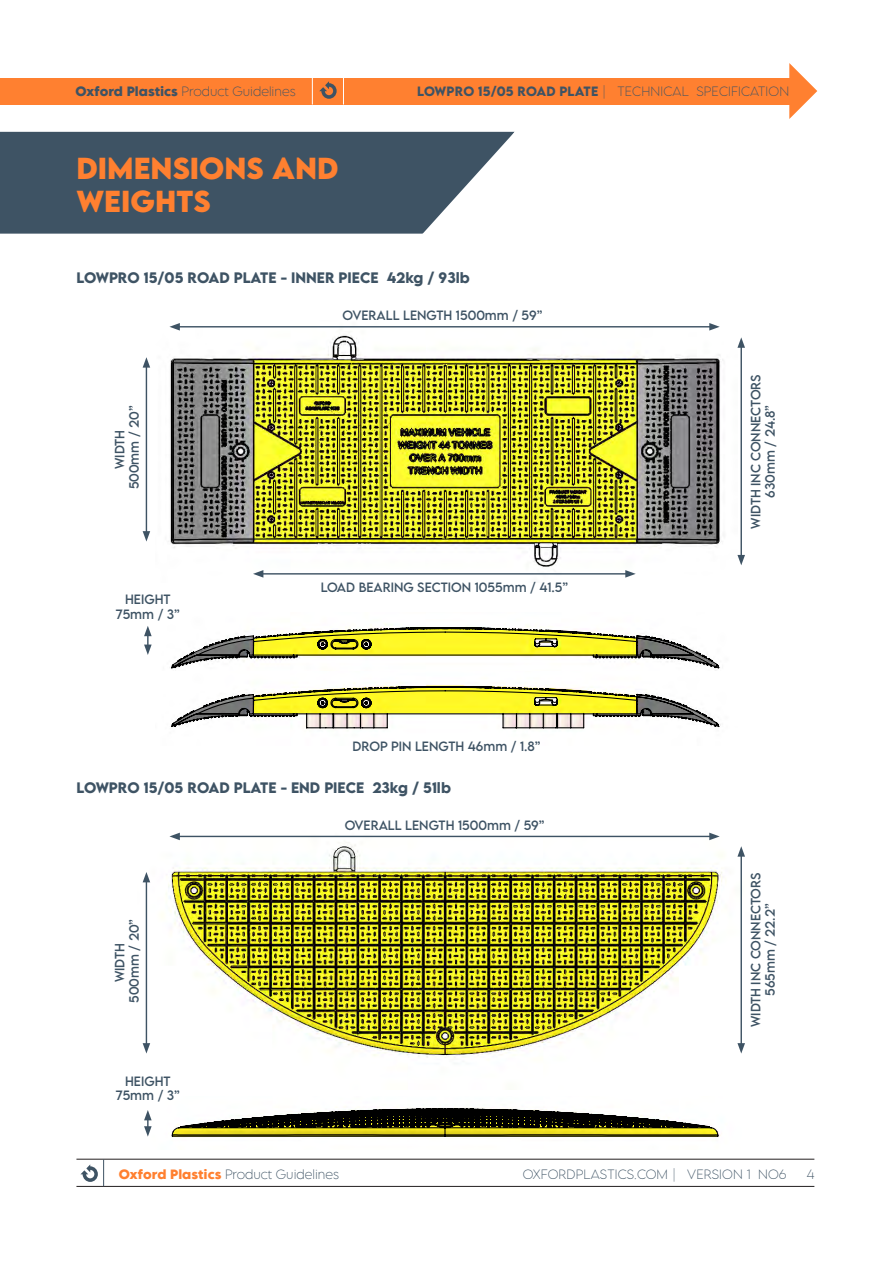
<style>
.page{position:relative;width:893px;height:1263px;background:#fff}
.page>*{position:absolute;margin:0;border:0;box-sizing:border-box;transform-origin:0 0}
.t1{font:700 27px/32.5px "LEMONMILK Pro";color:#ff8030}
.t2{font:600 13.5px "LEMONMILK Pro";color:#3e5364}
.t3{font:12px/14.4px "LEMONMILK Pro";color:#3e5364;text-align:center}
.t4{font:200 12px "LEMONMILK Pro";letter-spacing:.015em;color:#3e5364}
.s1{font-weight:700}
.s2{font-weight:600}
.s3{color:#fff}
.s4{font-weight:700;color:#ff8030}
</style>
<div class="page">
<div style="left:0;top:132px;width:413px;height:102px;background:#3e5364"></div>
<svg style="left:413px;top:132px;width:101px;height:102px"></svg>
<div style="left:0;top:78px;width:789px;height:27px;background:#ff8030"></div>
<svg style="left:789px;top:63px;width:28px;height:56px"></svg>
<svg style="left:312px;top:78px;width:1px;height:27px"></svg>
<svg style="left:343px;top:78px;width:1px;height:27px"></svg>
<svg style="left:319px;top:81px;width:18px;height:18px"></svg>
<hr style="left:76px;top:1159px;width:738px;height:1px;background:#231f20">
<hr style="left:76px;top:1186px;width:738px;height:1px;background:#231f20">
<svg style="left:80px;top:1159px;width:24px;height:27px"></svg>
<img style="left:170px;top:327px;width:553px;height:251px">
<svg style="left:171px;top:626px;width:549px;height:43px"></svg>
<svg style="left:171px;top:685px;width:549px;height:44px"></svg>
<img style="left:142px;top:832px;width:600px;height:228px">
<svg style="left:171px;top:1108px;width:548px;height:29px"></svg>
<hr style="left:146px;top:365px;width:1px;height:168px;background:#3e5364">
<svg style="left:143px;top:357px;width:7px;height:11px"></svg>
<svg style="left:143px;top:531px;width:7px;height:10px"></svg>
<hr style="left:146px;top:880px;width:1px;height:165px;background:#3e5364">
<svg style="left:143px;top:872px;width:7px;height:10px"></svg>
<svg style="left:143px;top:1043px;width:7px;height:10px"></svg>
<hr style="left:740px;top:345px;width:2px;height:212px;background:#3e5364">
<svg style="left:737px;top:337px;width:8px;height:11px"></svg>
<svg style="left:737px;top:555px;width:8px;height:10px"></svg>
<hr style="left:740px;top:854px;width:2px;height:191px;background:#3e5364">
<svg style="left:737px;top:846px;width:8px;height:11px"></svg>
<svg style="left:737px;top:1043px;width:8px;height:10px"></svg>
<hr style="left:178px;top:326px;width:534px;height:1px;background:#3e5364">
<svg style="left:169px;top:323px;width:11px;height:8px"></svg>
<svg style="left:709px;top:323px;width:11px;height:8px"></svg>
<hr style="left:178px;top:836px;width:534px;height:1px;background:#3e5364">
<svg style="left:169px;top:833px;width:11px;height:7px"></svg>
<svg style="left:709px;top:833px;width:11px;height:7px"></svg>
<hr style="left:261px;top:573px;width:367px;height:1px;background:#3e5364">
<svg style="left:253px;top:570px;width:10px;height:8px"></svg>
<svg style="left:625px;top:570px;width:11px;height:8px"></svg>
<svg style="left:144px;top:626px;width:8px;height:29px"></svg>
<svg style="left:144px;top:1110px;width:8px;height:27px"></svg>
<p class="t4" style="left:75px;top:84px;width:222px"><span class="s1">Oxford Plastics</span> Product Guidelines</p>
<h1 class="t1" style="left:77px;top:153px;width:263px">DIMENSIONS AND<br>WEIGHTS</h1>
<p class="t4" style="left:417px;top:84px;width:374px"><span class="s2">LOWPRO 15/05 ROAD PLATE</span> | TECHNICAL SPECIFICATION</p>
<p class="t2" style="left:77px;top:269px;width:395px">LOWPRO 15/05 ROAD PLATE - INNER PIECE 42kg / 93lb</p>
<p class="t3" style="left:113px;top:489px;width:85px;rotate:-90deg">WIDTH<br>500mm / 20”</p>
<p class="t3" style="left:116px;top:592px;width:66px">HEIGHT<br>75mm / 3”</p>
<p class="t3" style="left:343px;top:308px;width:209px">OVERALL LENGTH 1500mm / 59”<span class="s3">Y</span></p>
<p class="t3" style="left:321px;top:580px;width:249px">LOAD BEARING SECTION 1055mm / 41.5”</p>
<p class="t3" style="left:352px;top:740px;width:190px">DROP PIN LENGTH 46mm / 1.8”</p>
<p class="t2" style="left:77px;top:779px;width:376px">LOWPRO 15/05 ROAD PLATE - END PIECE 23kg / 51lb</p>
<p class="t3" style="left:113px;top:1003px;width:85px;rotate:-90deg">WIDTH<br>500mm / 20”</p>
<p class="t3" style="left:116px;top:1074px;width:66px">HEIGHT<br>75mm / 3”</p>
<p class="t3" style="left:345px;top:818px;width:201px">OVERALL LENGTH 1500mm / 59”</p>
<p class="t3" style="left:749px;top:528px;width:156px;rotate:-90deg">WIDTH INC CONNECTORS<br>630mm / 24.8”</p>
<p class="t3" style="left:749px;top:1027px;width:156px;rotate:-90deg">WIDTH INC CONNECTORS<br>565mm / 22.2”</p>
<p class="t4" style="left:119px;top:1166px;width:222px"><span class="s4">Oxford Plastics</span> Product Guidelines</p>
<p class="t4" style="left:523px;top:1166px;width:265px">OXFORDPLASTICS.COM | VERSION 1 NO6</p>
<p class="t4" style="left:807px;top:1166px;width:9px">4</p>
</div>
